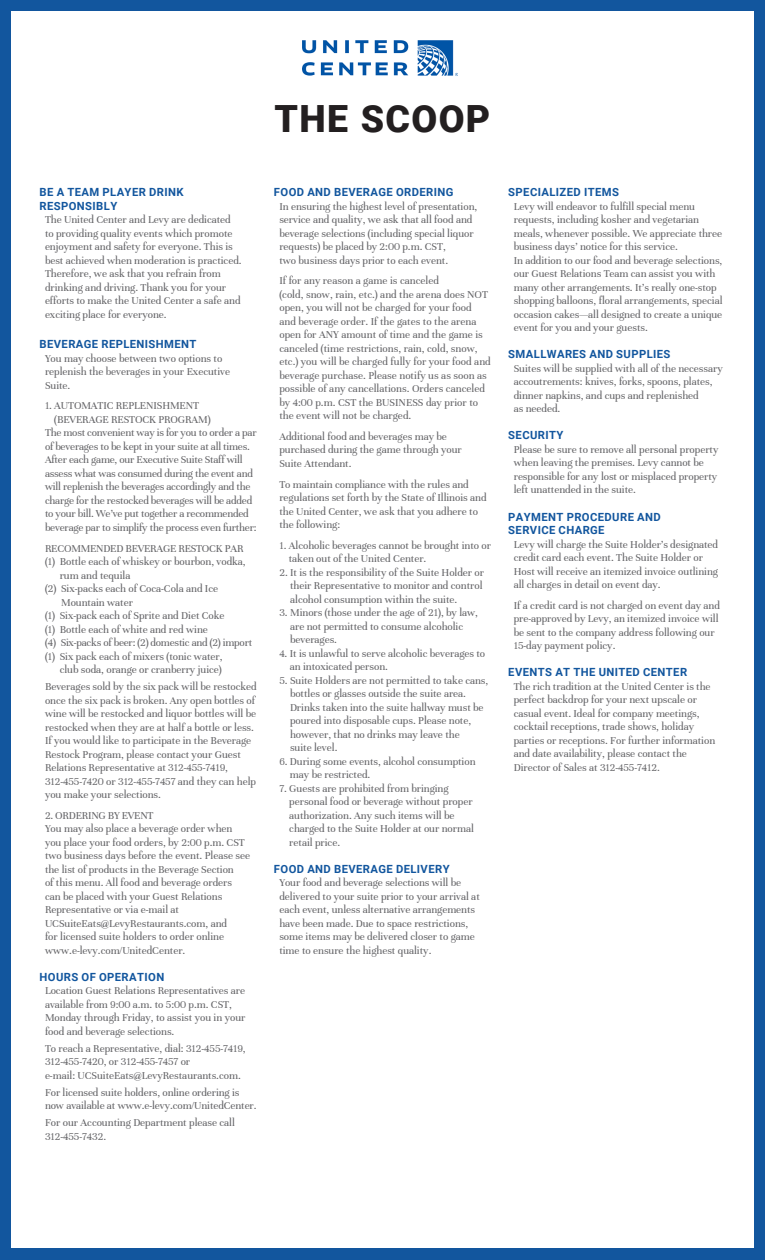
<style>
.page{position:relative;width:765px;height:1260px;background:#fff}
.page>*{position:absolute;margin:0;border:0;box-sizing:border-box;transform-origin:0 0}
.t1{font:900 37.5px "Roboto";letter-spacing:.035em;color:#231f20}
.Food_Item_Descriptio{font:11.25px/13.5px "Unna";letter-spacing:-.005em;color:#636366}
.Disclimer_Head{font:700 11.25px/13.5px "Roboto";letter-spacing:.035em;color:#12569e}
</style>
<div class="page">
<div style="left:0;top:0;width:765px;height:11px;background:#12569e"></div>
<div style="left:0;top:1249px;width:765px;height:11px;background:#12569e"></div>
<div style="left:754px;top:0;width:11px;height:1260px;background:#12569e"></div>
<div style="left:0;top:0;width:11px;height:1260px;background:#12569e"></div>
<img style="left:302px;top:40px;width:156px;height:36px">
<p class="t1" style="left:275px;top:92px;width:217px">THE SCOOP</p>
<p class="Disclimer_Head" style="left:40px;top:185px;width:145px">BE A TEAM PLAYER DRINK<br>RESPONSIBLY</p>
<p class="Food_Item_Descriptio" style="left:45px;top:213px;width:198px">The United Center and Levy are dedicated to providing quality events which promote enjoyment and safety for everyone. This is best achieved when moderation is practiced.<br>Therefore, we ask that you refrain from drinking and driving. Thank you for your efforts to make the United Center a safe and exciting place for everyone.</p>
<p class="Disclimer_Head" style="left:40px;top:337px;width:159px">BEVERAGE REPLENISHMENT</p>
<p class="Food_Item_Descriptio" style="left:45px;top:352px;width:187px">You may choose between two options to replenish the beverages in your Executive<br>Suite.</p>
<p class="Food_Item_Descriptio" style="left:54px;top:399px;width:158px;text-indent:-9px">1. AUTOMATIC REPLENISHMENT (BEVERAGE RESTOCK PROGRAM)</p>
<p class="Food_Item_Descriptio" style="left:45px;top:426px;width:213px">The most convenient way is for you to order a par of beverages to be kept in your suite at all times.<br>After each game, our Executive Suite Staff will assess what was consumed during the event and will replenish the beverages accordingly and the charge for the restocked beverages will be added to your bill. We’ve put together a recommended beverage par to simplify the process even further:</p>
<p class="Food_Item_Descriptio" style="left:45px;top:541px;width:200px">RECOMMENDED BEVERAGE RESTOCK PAR</p>
<p class="Food_Item_Descriptio" style="left:60px;top:555px;width:188px;text-indent:-15px">(1) Bottle each of whiskey or bourbon, vodka, rum and tequila</p>
<p class="Food_Item_Descriptio" style="left:61px;top:582px;width:159px;text-indent:-16px">(2) Six-packs each of Coca-Cola and Ice<br>Mountain water</p>
<p class="Food_Item_Descriptio" style="left:45px;top:609px;width:181px">(1) Six-pack each of Sprite and Diet Coke</p>
<p class="Food_Item_Descriptio" style="left:45px;top:622px;width:164px">(1) Bottle each of white and red wine</p>
<p class="Food_Item_Descriptio" style="left:45px;top:636px;width:209px">(4) Six-packs of beer: (2) domestic and (2) import</p>
<p class="Food_Item_Descriptio" style="left:45px;top:649px;width:179px;text-align:right">(1) Six pack each of mixers (tonic water, club soda, orange or cranberry juice)</p>
<p class="Food_Item_Descriptio" style="left:45px;top:680px;width:213px">Beverages sold by the six pack will be restocked once the six pack is broken. Any open bottles of wine will be restocked and liquor bottles will be restocked when they are at half a bottle or less.</p>
<p class="Food_Item_Descriptio" style="left:45px;top:734px;width:213px">If you would like to participate in the Beverage Restock Program, please contact your Guest Relations Representative at 312-455-7419, 312-455-7420 or 312-455-7457 and they can help you make your selections.</p>
<p class="Food_Item_Descriptio" style="left:45px;top:809px;width:110px">2. ORDERING BY EVENT</p>
<p class="Food_Item_Descriptio" style="left:45px;top:822px;width:207px">You may also place a beverage order when you place your food orders, by 2:00 p.m. CST two business days before the event. Please see the list of products in the Beverage Section<br>of this menu. All food and beverage orders can be placed with your Guest Relations Representative or via e-mail at UCSuiteEats@LevyRestaurants.com, and<br>for licensed suite holders to order online www.e-levy.com/UnitedCenter.</p>
<p class="Disclimer_Head" style="left:40px;top:970px;width:126px">HOURS OF OPERATION</p>
<p class="Food_Item_Descriptio" style="left:45px;top:984px;width:202px">Location Guest Relations Representatives are available from 9:00 a.m. to 5:00 p.m. CST, Monday through Friday, to assist you in your food and beverage selections.</p>
<p class="Food_Item_Descriptio" style="left:45px;top:1042px;width:202px">To reach a Representative, dial: 312-455-7419,<br>312-455-7420, or 312-455-7457 or<br>e-mail: UCSuiteEats@LevyRestaurants.com.</p>
<p class="Food_Item_Descriptio" style="left:45px;top:1086px;width:213px">For licensed suite holders, online ordering is now available at www.e-levy.com/UnitedCenter.</p>
<p class="Food_Item_Descriptio" style="left:45px;top:1116px;width:191px">For our Accounting Department please call<br>312-455-7432.</p>
<p class="Disclimer_Head" style="left:274px;top:185px;width:181px">FOOD AND BEVERAGE ORDERING</p>
<p class="Food_Item_Descriptio" style="left:279px;top:200px;width:199px">In ensuring the highest level of presentation, service and quality, we ask that all food and beverage selections (including special liquor requests) be placed by 2:00 p.m. CST,<br>two business days prior to each event.</p>
<p class="Food_Item_Descriptio" style="left:279px;top:274px;width:213px">If for any reason a game is canceled<br>(cold, snow, rain, etc.) and the arena does NOT open, you will not be charged for your food and beverage order. If the gates to the arena open for ANY amount of time and the game is canceled (time restrictions, rain, cold, snow, etc.) you will be charged fully for your food and beverage purchase. Please notify us as soon as possible of any cancellations. Orders canceled by 4:00 p.m. CST the BUSINESS day prior to the event will not be charged.</p>
<p class="Food_Item_Descriptio" style="left:279px;top:430px;width:184px">Additional food and beverages may be purchased during the game through your<br>Suite Attendant.</p>
<p class="Food_Item_Descriptio" style="left:279px;top:477px;width:209px">To maintain compliance with the rules and regulations set forth by the State of Illinois and the United Center, we ask that you adhere to the following:</p>
<p class="Food_Item_Descriptio" style="left:289px;top:538px;width:204px;text-indent:-9px">1. Alcoholic beverages cannot be brought into or taken out of the United Center.</p>
<p class="Food_Item_Descriptio" style="left:290px;top:565px;width:196px;text-indent:-11px">2. It is the responsibility of the Suite Holder or their Representative to monitor and control alcohol consumption within the suite.</p>
<p class="Food_Item_Descriptio" style="left:290px;top:606px;width:190px;text-indent:-11px">3. Minors (those under the age of 21), by law, are not permitted to consume alcoholic beverages.</p>
<p class="Food_Item_Descriptio" style="left:290px;top:646px;width:197px;text-indent:-10px">4. It is unlawful to serve alcoholic beverages to an intoxicated person.</p>
<p class="Food_Item_Descriptio" style="left:290px;top:673px;width:200px;text-indent:-11px">5. Suite Holders are not permitted to take cans, bottles or glasses outside the suite area.<br>Drinks taken into the suite hallway must be poured into disposable cups. Please note, however, that no drinks may leave the<br>suite level.</p>
<p class="Food_Item_Descriptio" style="left:290px;top:754px;width:187px;text-indent:-11px">6. During some events, alcohol consumption may be restricted.</p>
<p class="Food_Item_Descriptio" style="left:289px;top:781px;width:186px;text-indent:-10px">7. Guests are prohibited from bringing personal food or beverage without proper authorization. Any such items will be charged to the Suite Holder at our normal retail price.</p>
<p class="Disclimer_Head" style="left:274px;top:862px;width:177px">FOOD AND BEVERAGE DELIVERY</p>
<p class="Food_Item_Descriptio" style="left:279px;top:876px;width:202px">Your food and beverage selections will be delivered to your suite prior to your arrival at each event, unless alternative arrangements have been made. Due to space restrictions, some items may be delivered closer to game time to ensure the highest quality.</p>
<p class="Disclimer_Head" style="left:508px;top:185px;width:112px">SPECIALIZED ITEMS</p>
<p class="Food_Item_Descriptio" style="left:514px;top:200px;width:210px">Levy will endeavor to fulfill special menu requests, including kosher and vegetarian meals, whenever possible. We appreciate three business days’ notice for this service.<br>In addition to our food and beverage selections, our Guest Relations Team can assist you with many other arrangements. It’s really one-stop shopping balloons, floral arrangements, special occasion cakes—all designed to create a unique event for you and your guests.</p>
<p class="Disclimer_Head" style="left:508px;top:347px;width:164px">SMALLWARES AND SUPPLIES</p>
<p class="Food_Item_Descriptio" style="left:514px;top:362px;width:211px">Suites will be supplied with all of the necessary accoutrements: knives, forks, spoons, plates, dinner napkins, and cups and replenished<br>as needed.</p>
<p class="Disclimer_Head" style="left:508px;top:428px;width:57px">SECURITY</p>
<p class="Food_Item_Descriptio" style="left:514px;top:443px;width:206px">Please be sure to remove all personal property when leaving the premises. Levy cannot be responsible for any lost or misplaced property left unattended in the suite.</p>
<p class="Disclimer_Head" style="left:508px;top:509px;width:154px">PAYMENT PROCEDURE AND<br>SERVICE CHARGE</p>
<p class="Food_Item_Descriptio" style="left:514px;top:537px;width:206px">Levy will charge the Suite Holder’s designated credit card each event. The Suite Holder or Host will receive an itemized invoice outlining all charges in detail on event day.</p>
<p class="Food_Item_Descriptio" style="left:514px;top:598px;width:208px">If a credit card is not charged on event day and pre-approved by Levy, an itemized invoice will be sent to the company address following our 15-day payment policy.</p>
<p class="Disclimer_Head" style="left:508px;top:665px;width:180px">EVENTS AT THE UNITED CENTER</p>
<p class="Food_Item_Descriptio" style="left:514px;top:680px;width:203px">The rich tradition at the United Center is the perfect backdrop for your next upscale or casual event. Ideal for company meetings, cocktail receptions, trade shows, holiday parties or receptions. For further information and date availability, please contact the Director of Sales at 312-455-7412.</p>
</div>
